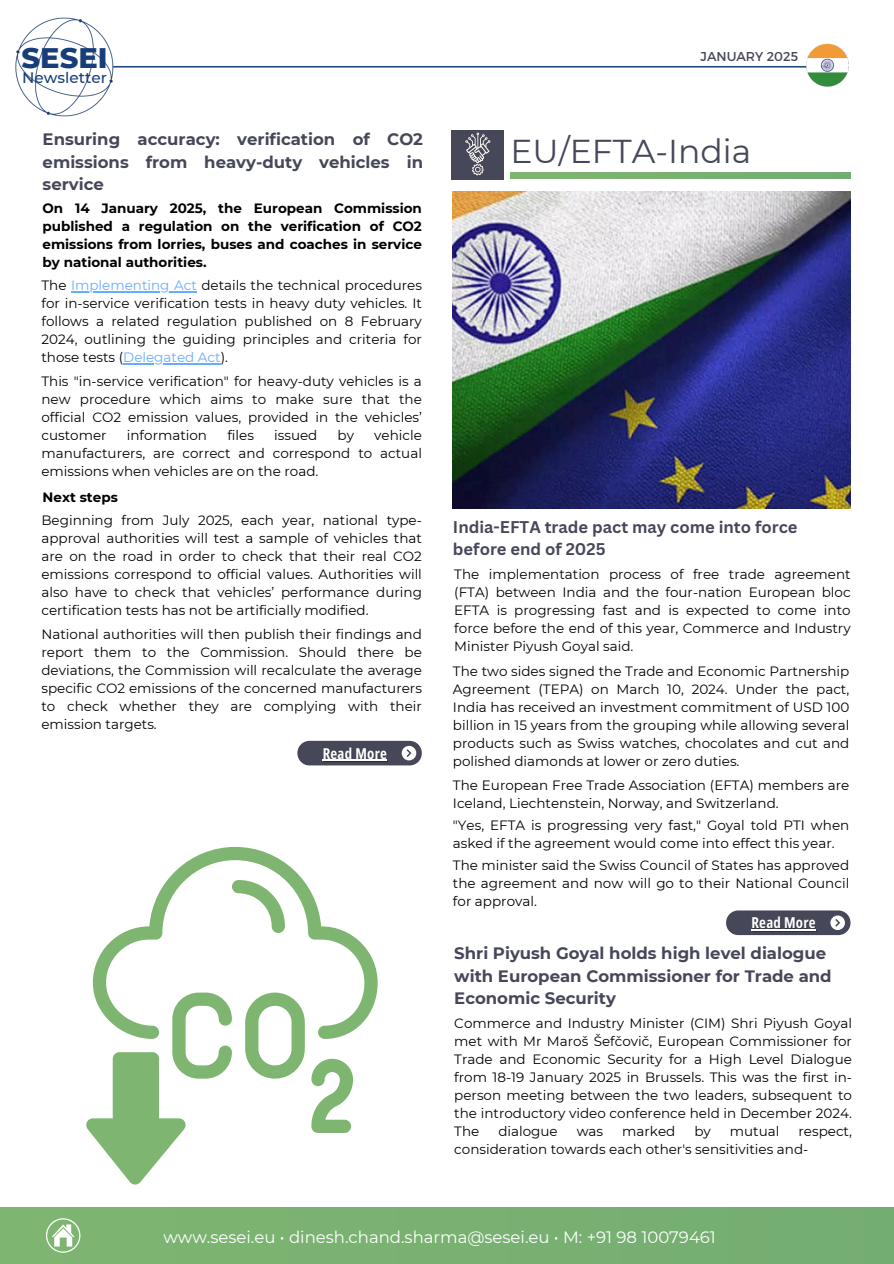
<style>
.page{position:relative;width:894px;height:1264px;background:#fff}
.page>*{position:absolute;margin:0;border:0;box-sizing:border-box;transform-origin:0 0}
.t1{font:33px "Montserrat";color:#464859}
.t2{font:800 28.95px "Montserrat";color:#183e7a}
.t3{font:700 16.5px/22.5px "Montserrat";color:#464859;text-align:justify}
.t4{font:16.5px "Montserrat";color:#fff}
.t5{font:700 16.5px/22.5px "Canva Sans";color:#464859}
.t6{font:500 15.3px "Montserrat";color:#183e7a}
.t7{font:700 15px "Open Sans Condensed";letter-spacing:.015em;color:#fff}
.t8{font:13.5px/18px "Montserrat";color:#000;text-align:justify}
.t9{font:700 13.5px/18px "Montserrat";color:#000;text-align:justify}
.t10{font:12.9px "Montserrat";color:#464859}
.s1{color:#67adff}
</style>
<div class="page">
<img style="left:0;top:17px;width:893px;height:1246px">
<hr style="left:322px;top:760px;width:65px;height:1px;background:#fff">
<hr style="left:751px;top:929px;width:64px;height:1px;background:#fff">
<p class="t2" style="left:22px;top:40px;width:87px">SESEI</p>
<p class="t6" style="left:22px;top:68px;width:86px">Newsletter</p>
<h5 class="t3" style="left:43px;top:128px;width:382px">Ensuring accuracy: verification of CO2 emissions from heavy-duty vehicles in service</h5>
<p class="t9" style="left:43px;top:199px;width:381px">On 14 January 2025, the European Commission published a regulation on the verification of CO2 emissions from lorries, buses and coaches in service by national authorities.</p>
<h4 class="t8" style="left:41px;top:276px;width:382px">The <span class="s1">Implementing Act</span> details the technical procedures</h4>
<h2 class="t8" style="left:41px;top:294px;width:382px">for in-service verification tests in heavy duty vehicles. It follows a related regulation published on 8 February 2024, outlining the guiding principles and criteria for those tests (<span class="s1">Delegated Act</span>).</h2>
<h2 class="t8" style="left:41px;top:372px;width:382px">This "in-service verification" for heavy-duty vehicles is a new procedure which aims to make sure that the official CO2 emission values, provided in the vehicles’ customer</h2>
<h2 class="t8" style="left:127px;top:426px;width:82px">information</h2>
<h2 class="t8" style="left:227px;top:426px;width:28px">files</h2>
<h2 class="t8" style="left:274px;top:426px;width:45px">issued</h2>
<h2 class="t8" style="left:337px;top:426px;width:18px">by</h2>
<h2 class="t8" style="left:41px;top:426px;width:382px;text-indent:333px">vehicle manufacturers, are correct and correspond to actual emissions when vehicles are on the road.</h2>
<h2 class="t9" style="left:43px;top:488px;width:77px">Next steps</h2>
<p class="t8" style="left:41px;top:511px;width:382px">Beginning from July 2025, each year, national type&shy;approval authorities will test a sample of vehicles that are on the road in order to check that their real CO2 emissions correspond to official values. Authorities will also have to check that vehicles’ performance during certification tests has not be artificially modified.</p>
<p class="t8" style="left:41px;top:624px;width:382px">National authorities will then publish their findings and report them to the Commission. Should there be deviations, the Commission will recalculate the average specific CO2 emissions of the concerned manufacturers to check whether they are complying with their emission targets.</p>
<p class="t7" style="left:322px;top:742px;width:66px">Read More</p>
<p class="t10" style="left:700px;top:48px;width:99px">JANUARY 2025</p>
<h1 class="t1" style="left:510px;top:131px;width:242px">EU/EFTA-India</h1>
<p class="t5" style="left:453px;top:515px;width:346px">India-EFTA trade pact may come into force before end of 2025</p>
<p class="t8" style="left:454px;top:565px;width:398px">The implementation process of free trade agreement (FTA) between India and the four-nation European bloc EFTA is progressing fast and is expected to come into force before the end of this year, Commerce and Industry Minister Piyush Goyal said.</p>
<p class="t8" style="left:453px;top:662px;width:398px">The two sides signed the Trade and Economic Partnership Agreement (TEPA) on March 10, 2024. Under the pact, India has received an investment commitment of USD 100 billion in 15 years from the grouping while allowing several products such as Swiss watches, chocolates and cut and polished diamonds at lower or zero duties.</p>
<p class="t8" style="left:453px;top:776px;width:398px">The European Free Trade Association (EFTA) members are<br>Iceland, Liechtenstein, Norway, and Switzerland.</p>
<p class="t8" style="left:453px;top:816px;width:398px">"Yes, EFTA is progressing very fast," Goyal told PTI when asked if the agreement would come into effect this year.</p>
<p class="t8" style="left:453px;top:856px;width:398px">The minister said the Swiss Council of States has approved the agreement and now will go to their National Council for approval.</p>
<p class="t3" style="left:454px;top:942px;width:379px;text-align:left">Shri Piyush Goyal holds high level dialogue with European Commissioner for Trade and<br>Economic Security</p>
<h2 class="t8" style="left:454px;top:1014px;width:399px">Commerce and Industry Minister (CIM) Shri Piyush Goyal met with Mr Maroš Šefčovič, European Commissioner for Trade and Economic Security for a High Level Dialogue from 18-19 January 2025 in Brussels. This was the first in&shy;person meeting between the two leaders, subsequent to the introductory video conference held in December 2024.<br>The</h2>
<p class="t7" style="left:751px;top:912px;width:66px">Read More</p>
<h2 class="t8" style="left:498px;top:1122px;width:61px">dialogue</h2>
<h2 class="t8" style="left:576px;top:1122px;width:28px">was</h2>
<h2 class="t8" style="left:622px;top:1122px;width:55px">marked</h2>
<h2 class="t8" style="left:694px;top:1122px;width:18px">by</h2>
<h2 class="t8" style="left:729px;top:1122px;width:51px">mutual</h2>
<h2 class="t8" style="left:454px;top:1122px;width:399px;text-indent:344px">respect, consideration towards each other's sensitivities and-</h2>
<h2 class="t4" style="left:163px;top:1227px;width:554px">www.sesei.eu • dinesh.chand.sharma@sesei.eu • M: +91 98 10079461</h2>
</div>
